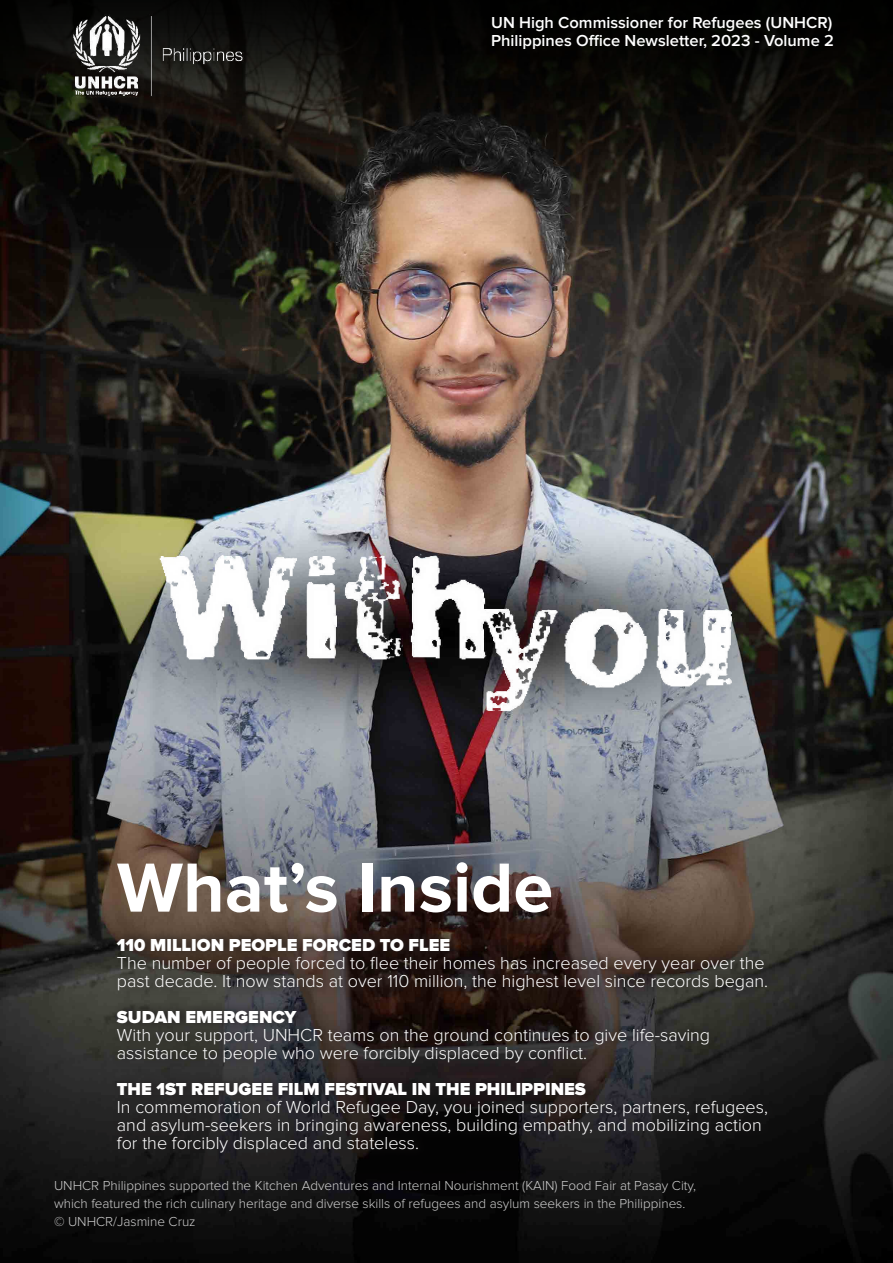
<style>
.page{position:relative;width:893px;height:1263px;background:#fff}
.page>*{position:absolute;margin:0;border:0;box-sizing:border-box;transform-origin:0 0}
.t1{font:700 72px "Proxima Nova";color:#fff}
.t2{font:300 18px/18px "Proxima Nova";color:#fff}
.t3{font:900 18px "Proxima Nova";color:#fff}
.t4{font:600 16.5px/18px "Proxima Nova";color:#fff}
.t5{font:300 13.5px/18px "Proxima Nova";color:#fff}
</style>
<div class="page">
<img style="left:0;top:308px;width:893px;height:955px">
<img style="left:0;top:0;width:893px;height:308px">
<img style="left:63px;top:7px;width:186px;height:94px">
<div style="left:0;top:1125px;width:698px;height:134px;background:#231f20;opacity:.75"></div>
<svg style="left:113px;top:930px;width:667px;height:231px;background:#2a2523"></svg>
<img style="left:155px;top:547px;width:582px;height:169px">
<p class="t4" style="left:491px;top:14px;width:344px">UN High Commissioner for Refugees (UNHCR)<br>Philippines Office Newsletter, 2023 - Volume 2</p>
<h1 class="t1" style="left:117px;top:846px;width:438px">What’s Inside</h1>
<p class="t3" style="left:117px;top:935px;width:335px">110 MILLION PEOPLE FORCED TO FLEE</p>
<p class="t2" style="left:117px;top:954px;width:653px">The number of people forced to flee their homes has increased every year over the past decade. It now stands at over 110 million, the highest level since records began.</p>
<p class="t3" style="left:117px;top:1007px;width:181px">SUDAN EMERGENCY</p>
<p class="t2" style="left:117px;top:1026px;width:595px">With your support, UNHCR teams on the ground continues to give life-saving assistance to people who were forcibly displaced by conflict.</p>
<p class="t3" style="left:117px;top:1079px;width:470px">THE 1ST REFUGEE FILM FESTIVAL IN THE PHILIPPINES</p>
<p class="t2" style="left:117px;top:1098px;width:653px">In commemoration of World Refugee Day, you joined supporters, partners, refugees, and asylum-seekers in bringing awareness, building empathy, and mobilizing action for the forcibly displaced and stateless.</p>
<p class="t5" style="left:54px;top:1176px;width:644px">UNHCR Philippines supported the Kitchen Adventures and Internal Nourishment (KAIN) Food Fair at Pasay City, which featured the rich culinary heritage and diverse skills of refugees and asylum seekers in the Philippines. © UNHCR/Jasmine Cruz</p>
</div>
